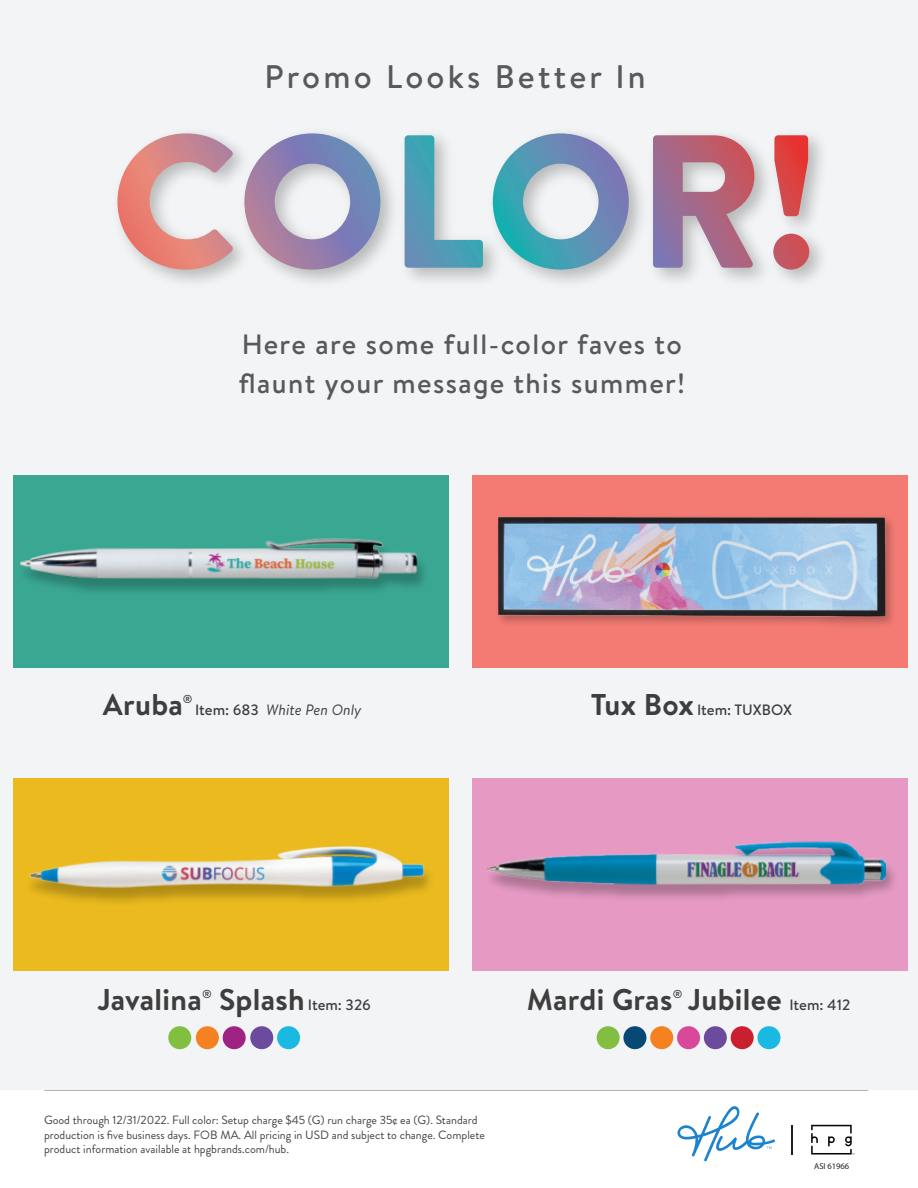
<style>
.page{position:relative;width:918px;height:1188px;background:#fff}
.page>*{position:absolute;margin:0;border:0;box-sizing:border-box;transform-origin:0 0}
.t1{font:500 32.55px "Brandon Text";letter-spacing:.1em;color:#58595b}
.t2{font:700 30px "Brandon Text";letter-spacing:.01em;color:#3e3e3f}
.t3{font:500 27.9px/39.2px "Brandon Text";letter-spacing:.05em;color:#58595b}
.t4{font:500 15px "Brandon Text";color:#3e3e3f}
.t5{font:italic 15px "Brandon Text";color:#3e3e3f}
.t6{font:12px/14.4px "Brandon Grotesque";color:#434143}
.t7{font:500 11.55px "Brandon Text";color:#3e3e3f}
.t8{font:8.55px "Myriad Pro";color:#231f20}
.s1{font-weight:500;font-style:normal}
.s2{font-weight:700;font-size:30px}
</style>
<div class="page">
<svg style="left:677px;top:1106px;width:98px;height:55px"></svg>
<svg style="left:811px;top:1125px;width:44px;height:30px"></svg>
<hr style="left:791px;top:1125px;width:1px;height:30px;background:#211e1e">
<hr style="left:44px;top:1090px;width:824px;height:1px;background:#a8a9ad">
<div style="left:0;top:0;width:918px;height:1090px;background:#f3f4f5"></div>
<svg style="left:117px;top:133px;width:116px;height:137px"></svg>
<svg style="left:244px;top:133px;width:136px;height:137px"></svg>
<svg style="left:405px;top:135px;width:78px;height:133px"></svg>
<svg style="left:493px;top:133px;width:136px;height:137px"></svg>
<svg style="left:653px;top:135px;width:101px;height:133px;background:#b5889e"></svg>
<svg style="left:773px;top:135px;width:36px;height:135px"></svg>
<div style="left:13px;top:475px;width:435px;height:193px;background:#3aa793"></div>
<img style="left:20px;top:538px;width:397px;height:45px">
<div style="left:472px;top:475px;width:435px;height:193px;background:#f37b73"></div>
<div style="left:13px;top:778px;width:435px;height:192px;background:#eaba1e"></div>
<div style="left:472px;top:778px;width:435px;height:192px;background:#e599c3"></div>
<img style="left:498px;top:515px;width:388px;height:112px">
<img style="left:29px;top:846px;width:401px;height:56px">
<img style="left:498px;top:841px;width:396px;height:57px">
<img style="left:487px;top:842px;width:399px;height:43px">
<div style="left:597px;top:1026px;width:23px;height:23px;background:#82be40;border-radius:50%"></div>
<div style="left:623px;top:1026px;width:23px;height:23px;background:#064975;border-radius:50%"></div>
<div style="left:650px;top:1026px;width:23px;height:23px;background:#f58120;border-radius:50%"></div>
<div style="left:677px;top:1026px;width:23px;height:23px;background:#d9499a;border-radius:50%"></div>
<div style="left:704px;top:1026px;width:23px;height:23px;background:#6c4b9e;border-radius:50%"></div>
<div style="left:731px;top:1026px;width:23px;height:23px;background:#c9202f;border-radius:50%"></div>
<div style="left:757px;top:1026px;width:23px;height:23px;background:#1ab9e2;border-radius:50%"></div>
<div style="left:168px;top:1026px;width:23px;height:23px;background:#82be40;border-radius:50%"></div>
<div style="left:196px;top:1026px;width:23px;height:23px;background:#f58120;border-radius:50%"></div>
<div style="left:223px;top:1026px;width:23px;height:23px;background:#9e2383;border-radius:50%"></div>
<div style="left:250px;top:1026px;width:23px;height:23px;background:#6c4b9e;border-radius:50%"></div>
<div style="left:277px;top:1026px;width:23px;height:23px;background:#1ab9e2;border-radius:50%"></div>
<h1 class="t1" style="left:265px;top:55px;width:383px">Promo Looks Better In</h1>
<h3 class="t3" style="left:239px;top:324px;width:447px">Here are some full-color faves to flaunt your message this summer!</h3>
<h2 class="t2" style="left:103px;top:683px;width:82px">Aruba</h2>
<p class="t7" style="left:183px;top:691px;width:11px">®</p>
<p class="t5" style="left:195px;top:699px;width:168px"><span class="s1">Item: 683</span> White Pen Only</p>
<p class="t4" style="left:591px;top:699px;width:203px"><span class="s2">Tux Box</span> Item: TUXBOX</p>
<h2 class="t2" style="left:97px;top:978px;width:106px">Javalina</h2>
<p class="t7" style="left:202px;top:986px;width:11px">®</p>
<p class="t4" style="left:219px;top:994px;width:153px"><span class="s2">Splash</span> Item: 326</p>
<h2 class="t2" style="left:527px;top:978px;width:147px">Mardi Gras</h2>
<p class="t7" style="left:673px;top:986px;width:11px">®</p>
<p class="t4" style="left:688px;top:994px;width:164px"><span class="s2">Jubilee</span> Item: 412</p>
<p class="t6" style="left:44px;top:1113px;width:442px">Good through 12/31/2022. Full color: Setup charge $45 (G) run charge 35¢ ea (G). Standard production is five business days. FOB MA. All pricing in USD and subject to change. Complete product information available at hpgbrands.com/hub.</p>
<p class="t8" style="left:814px;top:1161px;width:37px">ASI 61966</p>
</div>
